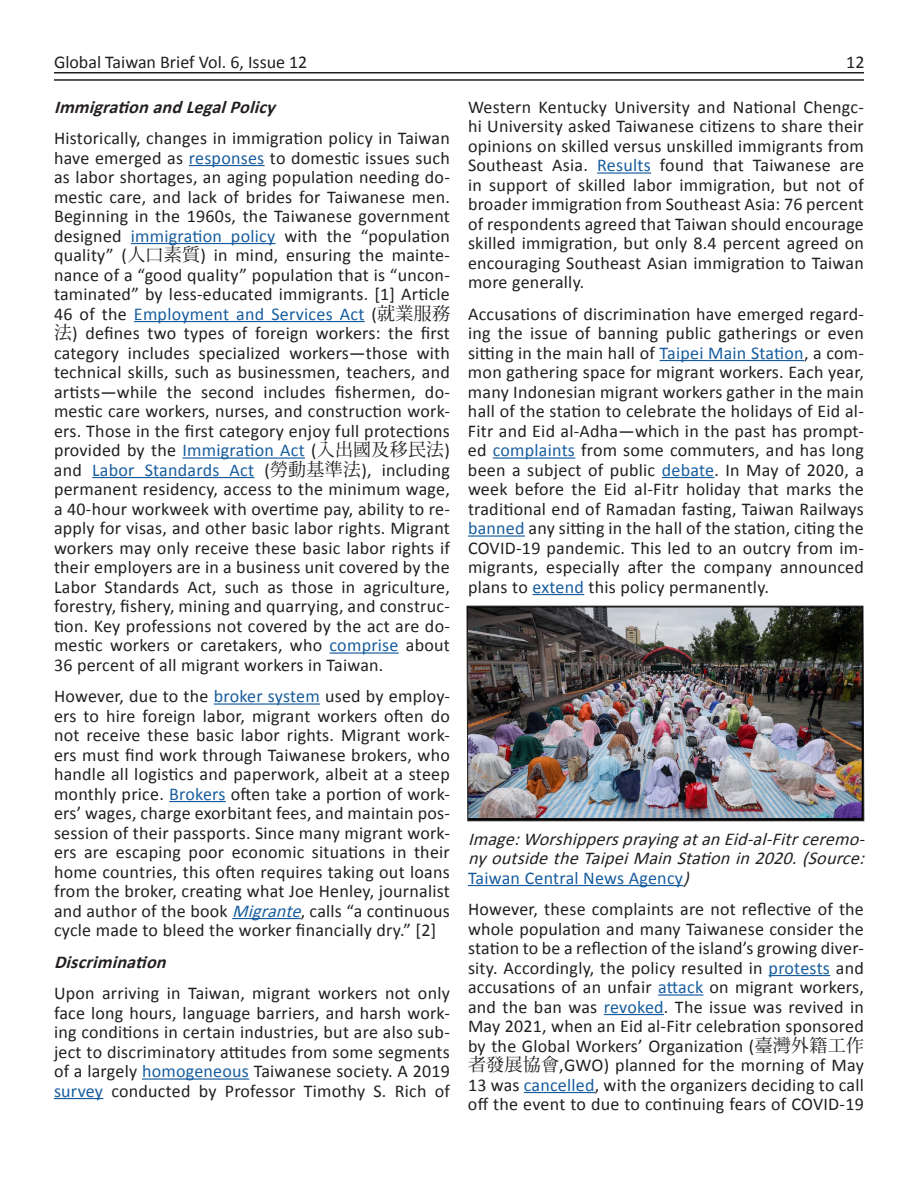
<style>
.page{position:relative;width:918px;height:1188px;background:#fff}
.page>*{position:absolute;margin:0;border:0;box-sizing:border-box;transform-origin:0 0}
.t1{font:18px/19.5px "Calibri";letter-spacing:.015em;color:#231f20;text-align:justify}
.t2{font:italic 18px/19.5px "Calibri";color:#231f20;text-align:justify}
.t3{font:italic 700 18px "Calibri";color:#231f20}
.s1{color:#175d9e}
.s2{font-family:"Koz Min Pr 6 N"}
.s3{font-style:italic;color:#175d9e}
.s4{font-style:normal;color:#175d9e}
</style>
<div class="page">
<hr style="left:54px;top:72px;width:810px;height:1px;background:#231f20">
<hr style="left:54px;top:79px;width:810px;height:2px;background:#231f20">
<hr style="left:189px;top:165px;width:76px;height:1px;background:#175d9e">
<hr style="left:131px;top:243px;width:144px;height:1px;background:#175d9e">
<hr style="left:134px;top:321px;width:231px;height:1px;background:#175d9e">
<hr style="left:182px;top:457px;width:123px;height:2px;background:#175d9e">
<hr style="left:92px;top:477px;width:162px;height:1px;background:#175d9e">
<hr style="left:330px;top:652px;width:69px;height:2px;background:#175d9e">
<hr style="left:214px;top:703px;width:106px;height:2px;background:#175d9e">
<hr style="left:169px;top:801px;width:57px;height:1px;background:#175d9e">
<hr style="left:232px;top:918px;width:69px;height:1px;background:#175d9e">
<hr style="left:142px;top:1078px;width:107px;height:2px;background:#175d9e">
<hr style="left:54px;top:1098px;width:49px;height:1px;background:#175d9e">
<hr style="left:597px;top:172px;width:54px;height:2px;background:#175d9e">
<hr style="left:660px;top:360px;width:144px;height:1px;background:#175d9e">
<hr style="left:493px;top:457px;width:82px;height:2px;background:#175d9e">
<hr style="left:662px;top:477px;width:52px;height:1px;background:#175d9e">
<hr style="left:468px;top:535px;width:57px;height:2px;background:#175d9e">
<hr style="left:532px;top:594px;width:52px;height:1px;background:#175d9e">
<hr style="left:468px;top:885px;width:215px;height:1px;background:#175d9e">
<hr style="left:769px;top:975px;width:61px;height:1px;background:#175d9e">
<hr style="left:658px;top:994px;width:45px;height:2px;background:#175d9e">
<hr style="left:604px;top:1014px;width:60px;height:1px;background:#175d9e">
<hr style="left:524px;top:1092px;width:71px;height:1px;background:#175d9e">
<img style="left:467px;top:606px;width:397px;height:215px">
<p class="t1" style="left:54px;top:53px;width:255px">Global Taiwan Brief Vol. 6, Issue 12</p>
<p class="t1" style="left:846px;top:51px;width:20px">12</p>
<p class="t3" style="left:54px;top:94px;width:229px">ImmigrationandLegalPolicy</p>
<p class="t1" style="left:54px;top:128px;width:398px">Historically, changes in immigration policy in Taiwan have emerged as <span class="s1">responses</span> to domestic issues such as labor shortages, an aging population needing do&shy;mestic care, and lack of brides for Taiwanese men.<br>Beginning in the 1960s, the Taiwanese government designed <span class="s1">immigration policy</span> with the “population quality” (<span class="s2">人口素質</span>) in mind, ensuring the mainte&shy;nance of a “good quality” population that is “uncon&shy;taminated” by less-educated immigrants. [1] Article 46 of the <span class="s1">Employment and Services Act</span> (<span class="s2">就業服務法</span>) defines two types of foreign workers: the first category includes specialized workers—those with technical skills, such as businessmen, teachers, and artists—while the second includes fishermen, do&shy;mestic care workers, nurses, and construction work&shy;ers. Those in the first category enjoy full protections provided by the <span class="s1">Immigration Act</span> (<span class="s2">入出國及移民法</span>) and <span class="s1">Labor Standards Act</span> (<span class="s2">勞動基準法</span>), including permanent residency, access to the minimum wage, a 40-hour workweek with overtime pay, ability to re&shy;apply for visas, and other basic labor rights. Migrant workers may only receive these basic labor rights if their employers are in a business unit covered by the Labor Standards Act, such as those in agriculture, forestry, fishery, mining and quarrying, and construc&shy;tion. Key professions not covered by the act are do&shy;mestic workers or caretakers, who <span class="s1">comprise</span> about 36 percent of all migrant workers in Taiwan.</p>
<p class="t1" style="left:54px;top:686px;width:397px">However, due to the <span class="s1">broker system</span> used by employ&shy;ers to hire foreign labor, migrant workers often do not receive these basic labor rights. Migrant work&shy;ers must find work through Taiwanese brokers, who handle all logistics and paperwork, albeit at a steep monthly price. <span class="s1">Brokers</span> often take a portion of work&shy;ers’ wages, charge exorbitant fees, and maintain pos&shy;session of their passports. Since many migrant work&shy;ers are escaping poor economic situations in their home countries, this often requires taking out loans from the broker, creating what Joe Henley, journalist and author of the book <span class="s3">Migrante</span>, calls “a continuous cycle made to bleed the worker financially dry.” [2]</p>
<p class="t3" style="left:54px;top:949px;width:120px">Discrimination</p>
<p class="t1" style="left:54px;top:983px;width:397px">Upon arriving in Taiwan, migrant workers not only face long hours, language barriers, and harsh work&shy;ing conditions in certain industries, but are also sub&shy;ject to discriminatory attitudes from some segments of a largely <span class="s1">homogeneous</span> Taiwanese society. A 2019 <span class="s1">survey</span> conducted by Professor Timothy S. Rich of</p>
<p class="t1" style="left:468px;top:96px;width:397px">Western Kentucky University and National Chengc&shy;hi University asked Taiwanese citizens to share their opinions on skilled versus unskilled immigrants from Southeast Asia. <span class="s1">Results</span> found that Taiwanese are in support of skilled labor immigration, but not of broader immigration from Southeast Asia: 76 percent of respondents agreed that Taiwan should encourage skilled immigration, but only 8.4 percent agreed on encouraging Southeast Asian immigration to Taiwan more generally.</p>
<p class="t1" style="left:468px;top:303px;width:397px">Accusations of discrimination have emerged regard&shy;ing the issue of banning public gatherings or even sitting in the main hall of <span class="s1">Taipei Main Station</span>, a com&shy;mon gathering space for migrant workers. Each year, many Indonesian migrant workers gather in the main hall of the station to celebrate the holidays of Eid al-Fitr and Eid al-Adha—which in the past has prompt&shy;ed <span class="s1">complaints</span> from some commuters, and has long been a subject of public <span class="s1">debate</span>. In May of 2020, a week before the Eid al-Fitr holiday that marks the traditional end of Ramadan fasting, Taiwan Railways <span class="s1">banned</span> any sitting in the hall of the station, citing the COVID-19 pandemic. This led to an outcry from im&shy;migrants, especially after the company announced plans to <span class="s1">extend</span> this policy permanently.</p>
<p class="t2" style="left:468px;top:828px;width:404px">Image:WorshippersprayingatanEid-al-Fitrceremo&shy;nyoutsidetheTaipeiMainStationin2020.(Source:<br><span class="s4">Taiwan Central News Agency</span>)</p>
<p class="t1" style="left:468px;top:899px;width:398px">However, these complaints are not reflective of the whole population and many Taiwanese consider the station to be a reflection of the island’s growing diver&shy;sity. Accordingly, the policy resulted in <span class="s1">protests</span> and accusations of an unfair <span class="s1">attack</span> on migrant workers, and the ban was <span class="s1">revoked</span>. The issue was revived in May 2021, when an Eid al-Fitr celebration sponsored by the Global Workers’ Organization (<span class="s2">臺灣外籍工作者發展協會</span>,GWO) planned for the morning of May 13 was <span class="s1">cancelled</span>, with the organizers deciding to call off the event to due to continuing fears of COVID-19</p>
</div>
